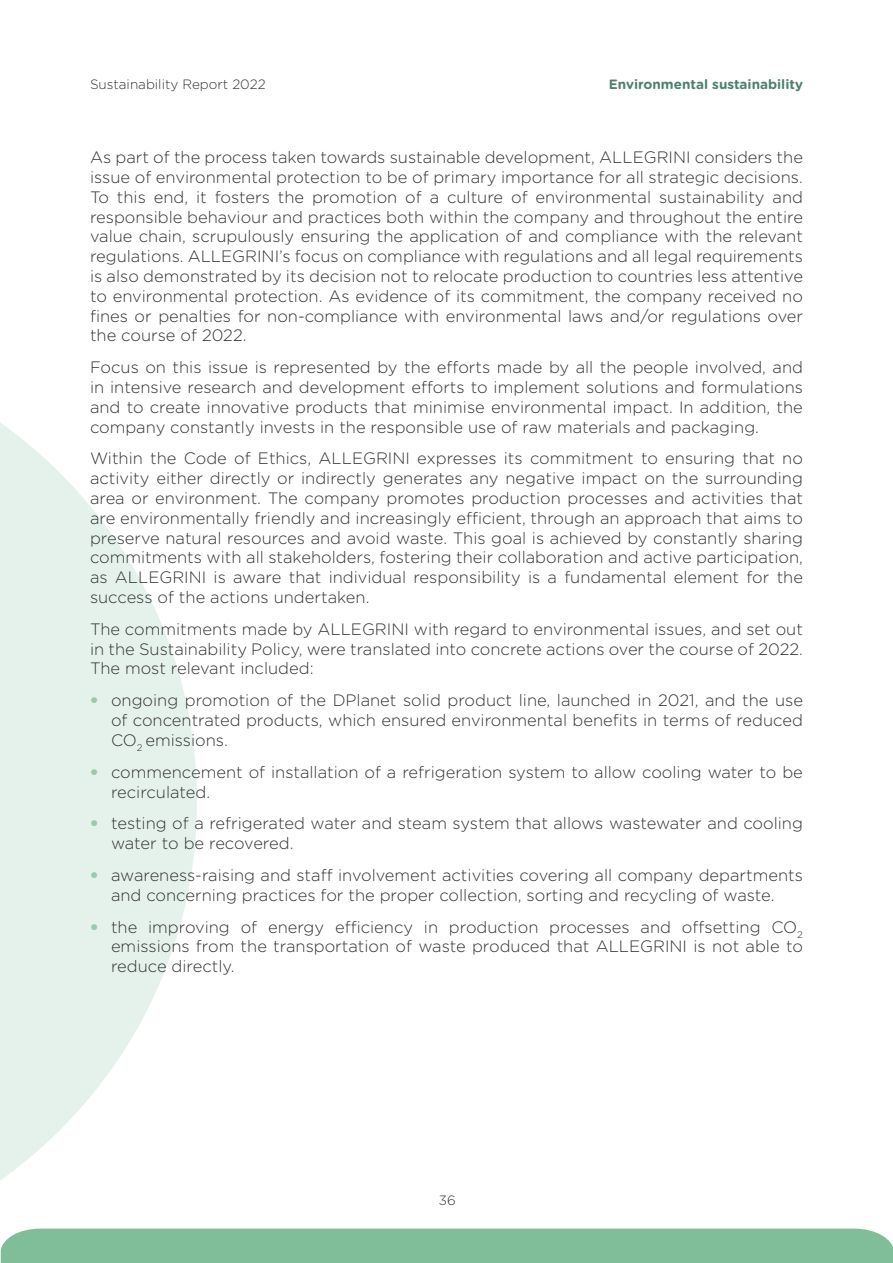
<style>
.page{position:relative;width:893px;height:1263px;background:#fff}
.page>*{position:absolute;margin:0;border:0;box-sizing:border-box;transform-origin:0 0}
.Corpo_testo{font:300 16.5px/19.8px "Gotham Rounded";color:#333;text-align:justify}
.Corpo_Testo_Tabelle{font:700 13.5px "Gotham Rounded";color:#4d816e}
.Corpo_Testo_Tabelle-2{font:300 13.5px "Gotham Rounded";color:#333}
.s1{font-family:"Helvetica Neue";font-weight:700;color:#99caad}
</style>
<div class="page">
<svg style="left:0;top:422px;width:197px;height:758px;fill:#e5f2eb"></svg>
<div style="left:1px;top:1228px;width:892px;height:35px;background:#80bd99"></div>
<p class="Corpo_Testo_Tabelle-2" style="left:90px;top:75px;width:177px">Sustainability Report 2022</p>
<p class="Corpo_Testo_Tabelle" style="left:609px;top:75px;width:196px">Environmental sustainability</p>
<p class="Corpo_testo" style="left:90px;top:147px;width:714px">As part of the process taken towards sustainable development, ALLEGRINI considers the issue of environmental protection to be of primary importance for all strategic decisions.<br>To this end, it fosters the promotion of a culture of environmental sustainability and responsible behaviour and practices both within the company and throughout the entire value chain, scrupulously ensuring the application of and compliance with the relevant regulations. ALLEGRINI’s focus on compliance with regulations and all legal requirements is also demonstrated by its decision not to relocate production to countries less attentive to environmental protection. As evidence of its commitment, the company received no fines or penalties for non-compliance with environmental laws and/or regulations over the course of 2022.</p>
<p class="Corpo_testo" style="left:90px;top:357px;width:714px">Focus on this issue is represented by the efforts made by all the people involved, and in intensive research and development efforts to implement solutions and formulations and to create innovative products that minimise environmental impact. In addition, the company constantly invests in the responsible use of raw materials and packaging.</p>
<p class="Corpo_testo" style="left:90px;top:448px;width:714px">Within the Code of Ethics, ALLEGRINI expresses its commitment to ensuring that no activity either directly or indirectly generates any negative impact on the surrounding area or environment. The company promotes production processes and activities that are environmentally friendly and increasingly efficient, through an approach that aims to preserve natural resources and avoid waste. This goal is achieved by constantly sharing commitments with all stakeholders, fostering their collaboration and active participation, as ALLEGRINI is aware that individual responsibility is a fundamental element for the success of the actions undertaken.</p>
<p class="Corpo_testo" style="left:90px;top:618px;width:714px">The commitments made by ALLEGRINI with regard to environmental issues, and set out in the Sustainability Policy, were translated into concrete actions over the course of 2022.<br>The most relevant included:</p>
<p class="Corpo_testo" style="left:111px;top:690px;width:693px;text-indent:-21px"><span class="s1">•</span> ongoing promotion of the DPlanet solid product line, launched in 2021, and the use of concentrated products, which ensured environmental benefits in terms of reduced CO<sub>2</sub> emissions.</p>
<p class="Corpo_testo" style="left:111px;top:761px;width:693px;text-indent:-21px"><span class="s1">•</span> commencement of installation of a refrigeration system to allow cooling water to be recirculated.</p>
<p class="Corpo_testo" style="left:111px;top:813px;width:693px;text-indent:-21px"><span class="s1">•</span> testing of a refrigerated water and steam system that allows wastewater and cooling water to be recovered.</p>
<p class="Corpo_testo" style="left:90px;top:864px;width:714px;text-align:center"><span class="s1">•</span> awareness-raising and staff involvement activities covering all company departments and concerning practices for the proper collection, sorting and recycling of waste.</p>
<p class="Corpo_testo" style="left:111px;top:916px;width:693px;text-indent:-21px"><span class="s1">•</span> the improving of energy efficiency in production processes and offsetting CO<sub>2 </sub>emissions from the transportation of waste produced that ALLEGRINI is not able to reduce directly.</p>
<p class="Corpo_Testo_Tabelle-2" style="left:439px;top:1191px;width:18px">36</p>
</div>
